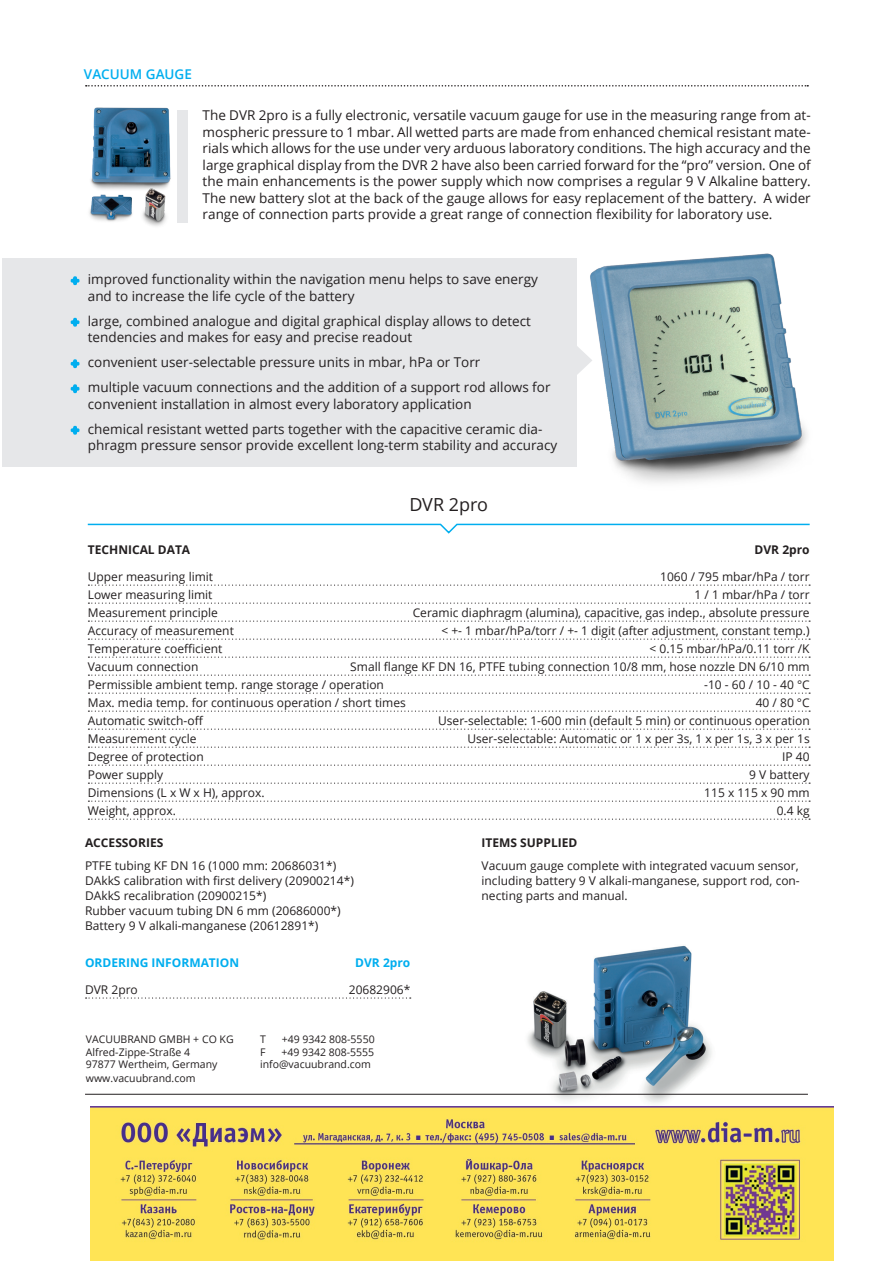
<style>
.page{position:relative;width:893px;height:1263px;background:#fff}
.page>*{position:absolute;margin:0;border:0;box-sizing:border-box;transform-origin:0 0}
.t1{font:18px "Open Sans";letter-spacing:-.01em;color:#231f20}
.t2{font:13.5px/16.5px "Open Sans";color:#231f20}
.t3{font:600 13.5px "Open Sans";color:#00aeef}
.t4{font:12px/18px "Open Sans";color:#231f20}
.t5{font:700 12px "Open Sans";color:#231f20}
.t6{font:700 12px "Open Sans";color:#00aeef}
.t7{font:10.5px/12.9px "Open Sans";color:#231f20}
.s1{font-family:"Cooper Black Std";font-style:italic;color:#00aeef}
</style>
<div class="page">
<svg style="left:86px;top:85px;width:722px;height:2px"></svg>
<div style="left:3px;top:259px;width:574px;height:208px;background:#e6e7e9"></div>
<svg style="left:70px;top:276px;width:10px;height:10px"></svg>
<svg style="left:70px;top:317px;width:10px;height:10px"></svg>
<svg style="left:70px;top:359px;width:10px;height:10px"></svg>
<svg style="left:70px;top:384px;width:10px;height:10px"></svg>
<svg style="left:70px;top:425px;width:10px;height:10px"></svg>
<svg style="left:87px;top:523px;width:723px;height:11px"></svg>
<svg style="left:86px;top:997px;width:325px;height:1px"></svg>
<svg style="left:88px;top:584px;width:722px;height:2px"></svg>
<svg style="left:88px;top:602px;width:722px;height:2px"></svg>
<svg style="left:88px;top:620px;width:722px;height:2px"></svg>
<svg style="left:88px;top:638px;width:722px;height:2px"></svg>
<svg style="left:88px;top:656px;width:722px;height:2px"></svg>
<svg style="left:88px;top:674px;width:722px;height:2px"></svg>
<svg style="left:88px;top:692px;width:722px;height:2px"></svg>
<svg style="left:88px;top:710px;width:722px;height:2px"></svg>
<svg style="left:88px;top:728px;width:722px;height:2px"></svg>
<svg style="left:88px;top:746px;width:722px;height:2px"></svg>
<svg style="left:88px;top:764px;width:722px;height:2px"></svg>
<svg style="left:88px;top:782px;width:722px;height:2px"></svg>
<svg style="left:88px;top:800px;width:722px;height:2px"></svg>
<svg style="left:88px;top:818px;width:722px;height:2px"></svg>
<img style="left:510px;top:945px;width:242px;height:162px">
<img style="left:89px;top:107px;width:82px;height:119px">
<img style="left:572px;top:253px;width:235px;height:230px">
<div style="left:177px;top:110px;width:10px;height:113px;background:#e6e7e9"></div>
<hr style="left:85px;top:1094px;width:723px;height:1px;background:#231f20">
<img style="left:91px;top:1107px;width:743px;height:154px">
<p class="t3" style="left:84px;top:65px;width:109px">VACUUM GAUGE</p>
<p class="t2" style="left:203px;top:107px;width:610px;text-align:justify">The DVR 2pro is a fully electronic, versatile vacuum gauge for use in the measuring range from at&shy;mospheric pressure to 1 mbar. All wetted parts are made from enhanced chemical resistant mate&shy;rials which allows for the use under very arduous laboratory conditions. The high accuracy and the large graphical display from the DVR 2 have also been carried forward for the “pro” version. One of the main enhancements is the power supply which now comprises a regular 9 V Alkaline battery.<br>The new battery slot at the back of the gauge allows for easy replacement of the battery. A wider range of connection parts provide a great range of connection flexibility for laboratory use.</p>
<p class="t2" style="left:88px;top:271px;width:452px;text-indent:-17px"><span class="s1">+</span> improved functionality within the navigation menu helps to save energy and to increase the life cycle of the battery</p>
<p class="t2" style="left:88px;top:312px;width:445px;text-indent:-17px"><span class="s1">+</span> large, combined analogue and digital graphical display allows to detect tendencies and makes for easy and precise readout</p>
<p class="t2" style="left:71px;top:349px;width:481px;line-height:25px"><span class="s1">+</span> convenient user-selectable pressure units in mbar, hPa or Torr<br><span class="s1">+</span> multiple vacuum connections and the addition of a support rod allows for</p>
<p class="t2" style="left:71px;top:391px;width:473px;line-height:25px;text-indent:17px">convenient installation in almost every laboratory application<br><span class="s1">+</span> chemical resistant wetted parts together with the capacitive ceramic dia-</p>
<p class="t2" style="left:88px;top:437px;width:471px">phragm pressure sensor provide excellent long-term stability and accuracy</p>
<h1 class="t1" style="left:409px;top:492px;width:80px">DVR 2pro</h1>
<p class="t5" style="left:88px;top:541px;width:104px">TECHNICAL DATA</p>
<p class="t4" style="left:88px;top:567px;width:320px">Upper measuring limit<br>Lower measuring limit<br>Measurement principle<br>Accuracy of measurement<br>Temperature coefficient<br>Vacuum connection<br>Permissible ambient temp. range storage / operation<br>Max. media temp. for continuous operation / short times<br>Automatic switch-off<br>Measurement cycle<br>Degree of protection<br>Power supply<br>Dimensions (L x W x H), approx.<br>Weight, approx.</p>
<p class="t5" style="left:755px;top:541px;width:57px">DVR 2pro</p>
<p class="t4" style="left:350px;top:567px;width:461px;text-align:right">1060 / 795 mbar/hPa / torr<br>1 / 1 mbar/hPa / torr<br>Ceramic diaphragm (alumina), capacitive, gas indep., absolute pressure<br>&lt; +- 1 mbar/hPa/torr / +- 1 digit (after adjustment, constant temp.)<br>&lt; 0.15 mbar/hPa/0.11 torr /K<br>Small flange KF DN 16, PTFE tubing connection 10/8 mm, hose nozzle DN 6/10 mm -10 - 60 / 10 - 40 °C<br>40 / 80 °C<br>User-selectable: 1-600 min (default 5 min) or continuous operation User-selectable: Automatic or 1 x per 3s, 1 x per 1s, 3 x per 1s<br>IP 40<br>9 V battery<br>115 x 115 x 90 mm<br>0.4 kg</p>
<p class="t5" style="left:85px;top:834px;width:80px">ACCESSORIES</p>
<p class="t4" style="left:85px;top:858px;width:270px;line-height:15px">PTFE tubing KF DN 16 (1000 mm: 20686031*)<br>DAkkS calibration with first delivery (20900214*)<br>DAkkS recalibration (20900215*)<br>Rubber vacuum tubing DN 6 mm (20686000*)<br>Battery 9 V alkali-manganese (20612891*)</p>
<p class="t6" style="left:85px;top:954px;width:156px">ORDERING INFORMATION</p>
<p class="t6" style="left:355px;top:954px;width:57px">DVR 2pro</p>
<p class="t4" style="left:85px;top:980px;width:54px">DVR 2pro</p>
<p class="t4" style="left:349px;top:980px;width:63px">20682906*</p>
<p class="t7" style="left:86px;top:1033px;width:149px">VACUUBRAND GMBH + CO KG<br>Alfred-Zippe-Straße 4<br>97877 Wertheim, Germany www.vacuubrand.com</p>
<p class="t7" style="left:260px;top:1033px;width:7px">T</p>
<p class="t7" style="left:282px;top:1033px;width:94px">+49 9342 808-5550</p>
<p class="t7" style="left:260px;top:1045px;width:116px;text-indent:21px">+49 9342 808-5555 info@vacuubrand.com</p>
<p class="t7" style="left:260px;top:1045px;width:7px">F</p>
<p class="t5" style="left:482px;top:834px;width:97px">ITEMS SUPPLIED</p>
<p class="t4" style="left:482px;top:858px;width:320px;line-height:15px;text-align:justify">Vacuum gauge complete with integrated vacuum sensor, including battery 9 V alkali-manganese, support rod, con&shy;necting parts and manual.</p>
</div>
